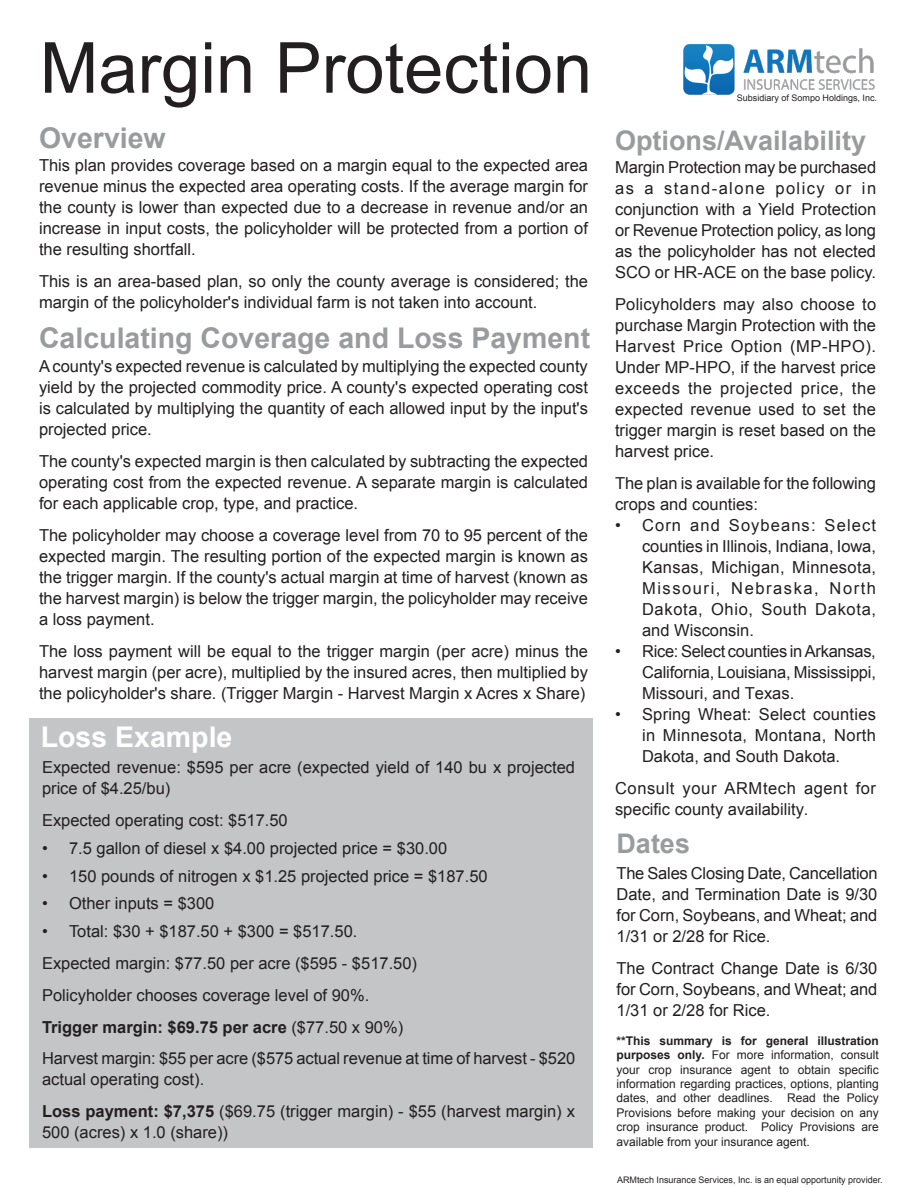
<style>
.page{position:relative;width:918px;height:1188px;background:#fff}
.page>*{position:absolute;margin:0;border:0;box-sizing:border-box;transform-origin:0 0}
.t1{font:70.5px "Arial";color:#231f20}
._08_Headline__revers{font:700 28.5px "Arial";color:#999b9e}
._02_Headline{font:700 28.5px "Arial";color:#fff}
._08_Headline__revers-2{font:700 27px "Arial";color:#999b9e}
._04_Text__1st{font:16.5px/21px "Arial";color:#231f20;text-align:justify}
._04_Text__1st-2{font:16.5px/21px "Arial";letter-spacing:.02em;color:#231f20}
._04_Text__1st-3{font:700 16.5px "Arial";color:#231f20}
.t2{font:12px/14.4px "Arial";color:#231f20;text-align:justify}
.t3{font:9px "Arial";color:#231f20}
.s1{font-weight:400}
.s2{font-weight:700}
</style>
<div class="page">
<div style="left:29px;top:719px;width:564px;height:429px;background:#c4c5c7"></div>
<img style="left:683px;top:44px;width:192px;height:51px">
<p class="t1" style="left:40px;top:22px;width:554px">Margin Protection</p>
<p class="_08_Headline__revers" style="left:39px;top:119px;width:128px">Overview</p>
<p class="_04_Text__1st" style="left:39px;top:155px;width:551px">This plan provides coverage based on a margin equal to the expected area revenue minus the expected area operating costs. If the average margin for the county is lower than expected due to a decrease in revenue and/or an increase in input costs, the policyholder will be protected from a portion of the resulting shortfall.</p>
<p class="_04_Text__1st" style="left:39px;top:271px;width:550px">This is an area-based plan, so only the county average is considered; the margin of the policyholder's individual farm is not taken into account.</p>
<p class="_08_Headline__revers" style="left:39px;top:319px;width:553px">Calculating Coverage and Loss Payment</p>
<p class="_04_Text__1st" style="left:39px;top:356px;width:550px">A county's expected revenue is calculated by multiplying the expected county yield by the projected commodity price. A county's expected operating cost is calculated by multiplying the quantity of each allowed input by the input's projected price.</p>
<p class="_04_Text__1st" style="left:39px;top:451px;width:550px">The county's expected margin is then calculated by subtracting the expected operating cost from the expected revenue. A separate margin is calculated for each applicable crop, type, and practice.</p>
<p class="_04_Text__1st" style="left:39px;top:525px;width:551px">The policyholder may choose a coverage level from 70 to 95 percent of the expected margin. The resulting portion of the expected margin is known as the trigger margin. If the county's actual margin at time of harvest (known as the harvest margin) is below the trigger margin, the policyholder may receive a loss payment.</p>
<p class="_04_Text__1st" style="left:39px;top:641px;width:550px">The loss payment will be equal to the trigger margin (per acre) minus the harvest margin (per acre), multiplied by the insured acres, then multiplied by the policyholder's share. (Trigger Margin - Harvest Margin x Acres x Share)</p>
<p class="_02_Headline" style="left:41px;top:718px;width:193px">Loss Example</p>
<p class="_04_Text__1st" style="left:42px;top:757px;width:535px">Expected revenue: $595 per acre (expected yield of 140 bu x projected price of $4.25/bu)</p>
<p class="_04_Text__1st" style="left:42px;top:810px;width:247px">Expected operating cost: $517.50</p>
<p class="_04_Text__1st" style="left:42px;top:838px;width:407px">• 7.5 gallon of diesel x $4.00 projected price = $30.00</p>
<p class="_04_Text__1st" style="left:42px;top:866px;width:447px">• 150 pounds of nitrogen x $1.25 projected price = $187.50</p>
<p class="_04_Text__1st" style="left:42px;top:893px;width:174px">• Other inputs = $300</p>
<p class="_04_Text__1st" style="left:42px;top:921px;width:317px">• Total: $30 + $187.50 + $300 = $517.50.</p>
<p class="_04_Text__1st" style="left:42px;top:953px;width:377px">Expected margin: $77.50 per acre ($595 - $517.50)</p>
<p class="_04_Text__1st" style="left:42px;top:985px;width:329px">Policyholder chooses coverage level of 90%.</p>
<p class="_04_Text__1st-3" style="left:42px;top:1016px;width:363px">Trigger margin: $69.75 per acre <span class="s1">($77.50 x 90%)</span></p>
<p class="_04_Text__1st" style="left:42px;top:1048px;width:535px">Harvest margin: $55 per acre ($575 actual revenue at time of harvest - $520 actual operating cost).</p>
<p class="_04_Text__1st" style="left:42px;top:1101px;width:535px"><span class="s2">Loss payment: $7,375</span> ($69.75 (trigger margin) - $55 (harvest margin) x<br>500 (acres) x 1.0 (share))</p>
<p class="t3" style="left:737px;top:92px;width:142px">Subsidiary of Sompo Holdings, Inc.</p>
<p class="_08_Headline__revers-2" style="left:615px;top:122px;width:253px">Options/Availability</p>
<p class="_04_Text__1st" style="left:615px;top:157px;width:263px">Margin Protection may be purchased as a stand-alone policy or in conjunction with a Yield Protection or Revenue Protection policy, as long as the policyholder has not elected SCO or HR-ACE on the base policy.</p>
<p class="_04_Text__1st" style="left:615px;top:294px;width:263px">Policyholders may also choose to purchase Margin Protection with the Harvest Price Option (MP-HPO).<br>Under MP-HPO, if the harvest price exceeds the projected price, the expected revenue used to set the trigger margin is reset based on the harvest price.</p>
<p class="_04_Text__1st" style="left:615px;top:473px;width:263px">The plan is available for the following crops and counties:</p>
<p class="_04_Text__1st" style="left:642px;top:515px;width:236px;text-indent:-27px">• Corn and Soybeans: Select counties in Illinois, Indiana, Iowa, Kansas, Michigan, Minnesota, Missouri, Nebraska, North Dakota, Ohio, South Dakota, and Wisconsin.</p>
<p class="_04_Text__1st" style="left:642px;top:641px;width:235px;text-indent:-27px">• Rice: Select counties in Arkansas, California, Louisiana, Mississippi, Missouri, and Texas.</p>
<p class="_04_Text__1st" style="left:642px;top:704px;width:236px;text-indent:-27px">• Spring Wheat: Select counties in Minnesota, Montana, North Dakota, and South Dakota.</p>
<p class="_04_Text__1st-2" style="left:615px;top:778px;width:263px">Consult your ARMtech agent for specific county availability.</p>
<p class="_08_Headline__revers-2" style="left:616px;top:825px;width:75px">Dates</p>
<p class="_04_Text__1st" style="left:616px;top:863px;width:263px">The Sales Closing Date, Cancellation Date, and Termination Date is 9/30 for Corn, Soybeans, and Wheat; and 1/31 or 2/28 for Rice.</p>
<p class="_04_Text__1st" style="left:616px;top:958px;width:262px">The Contract Change Date is 6/30 for Corn, Soybeans, and Wheat; and 1/31 or 2/28 for Rice.</p>
<p class="t2" style="left:616px;top:1033px;width:264px"><span class="s2">**This summary is for general illustration purposes only.</span> For more information, consult your crop insurance agent to obtain specific information regarding practices, options, planting dates, and other deadlines. Read the Policy Provisions before making your decision on any crop insurance product. Policy Provisions are available from your insurance agent.</p>
<p class="t3" style="left:617px;top:1174px;width:267px">ARMtech Insurance Services, Inc. is an equal opportunity provider.</p>
</div>
